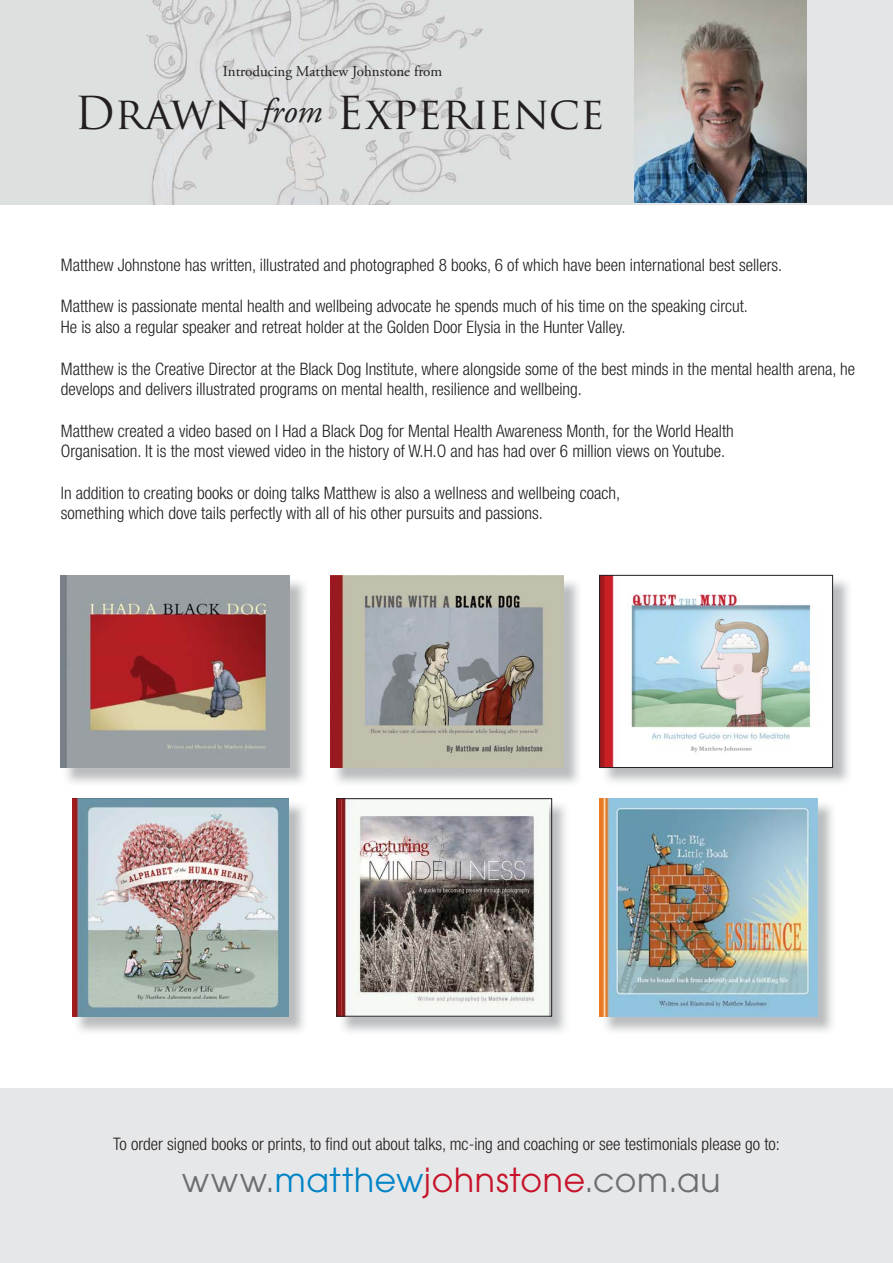
<style>
.page{position:relative;width:893px;height:1263px;background:#fff}
.page>*{position:absolute;margin:0;border:0;box-sizing:border-box;transform-origin:0 0}
.t1{font:44.25px "Trajan Pro";color:#231f20}
.t2{font:italic 34.35px "Adobe Garamond Pro";color:#231f20}
.t3{font:33px "Avant Garde";letter-spacing:.02em;color:#6d6e70}
.t4{font:300 condensed 17.25px/20.7px "Helvetica Neue";color:#231f20}
.t5{font:15px "Adobe Garamond Pro";color:#231f20}
.s1{color:#0083c7}
.s2{color:#c6132a}
</style>
<div class="page">
<div style="left:0;top:0;width:893px;height:204px;background:#dce0df"></div>
<img style="left:143px;top:0;width:663px;height:204px">
<div style="left:0;top:1088px;width:893px;height:175px;background:#e6e7e8"></div>
<img style="left:66px;top:578px;width:239px;height:205px">
<img style="left:61px;top:575px;width:228px;height:193px">
<img style="left:335px;top:578px;width:244px;height:206px">
<img style="left:330px;top:575px;width:233px;height:193px">
<img style="left:603px;top:577px;width:246px;height:205px">
<img style="left:601px;top:577px;width:230px;height:189px">
<div style="left:599px;top:575px;width:234px;height:193px;border:1px solid #231f20"></div>
<img style="left:74px;top:801px;width:230px;height:231px">
<img style="left:72px;top:798px;width:216px;height:218px">
<img style="left:602px;top:801px;width:231px;height:231px">
<img style="left:599px;top:798px;width:218px;height:218px">
<img style="left:339px;top:801px;width:227px;height:231px">
<img style="left:339px;top:800px;width:210px;height:214px">
<div style="left:337px;top:798px;width:215px;height:218px;border:1px solid #231f20"></div>
<p class="t5" style="left:223px;top:65px;width:221px">Introducing Matthew Johnstone from</p>
<h1 class="t1" style="left:75px;top:88px;width:177px">Drawn</h1>
<h1 class="t1" style="left:336px;top:88px;width:269px">Experience</h1>
<h2 class="t2" style="left:262px;top:90px;width:62px">from</h2>
<p class="t4" style="left:61px;top:256px;width:723px">Matthew Johnstone has written, illustrated and photographed 8 books, 6 of which have been international best sellers.</p>
<p class="t4" style="left:61px;top:298px;width:689px">Matthew is passionate mental health and wellbeing advocate he spends much of his time on the speaking circut.<br>He is also a regular speaker and retreat holder at the Golden Door Elysia in the Hunter Valley.</p>
<p class="t4" style="left:61px;top:360px;width:796px">Matthew is the Creative Director at the Black Dog Institute, where alongside some of the best minds in the mental health arena, he develops and delivers illustrated programs on mental health, resilience and wellbeing.</p>
<p class="t4" style="left:61px;top:422px;width:674px">Matthew created a video based on I Had a Black Dog for Mental Health Awareness Month, for the World Health<br>Organisation. It is the most viewed video in the history of W.H.O and has had over 6 million views on Youtube.</p>
<p class="t4" style="left:61px;top:484px;width:561px">In addition to creating books or doing talks Matthew is also a wellness and wellbeing coach, something which dove tails perfectly with all of his other pursuits and passions.</p>
<p class="t4" style="left:113px;top:1135px;width:668px">To order signed books or prints, to find out about talks, mc-ing and coaching or see testimonials please go to:</p>
<h3 class="t3" style="left:182px;top:1167px;width:540px">www.<span class="s1">matthew</span><span class="s2">johnstone</span>.com.au</h3>
</div>
